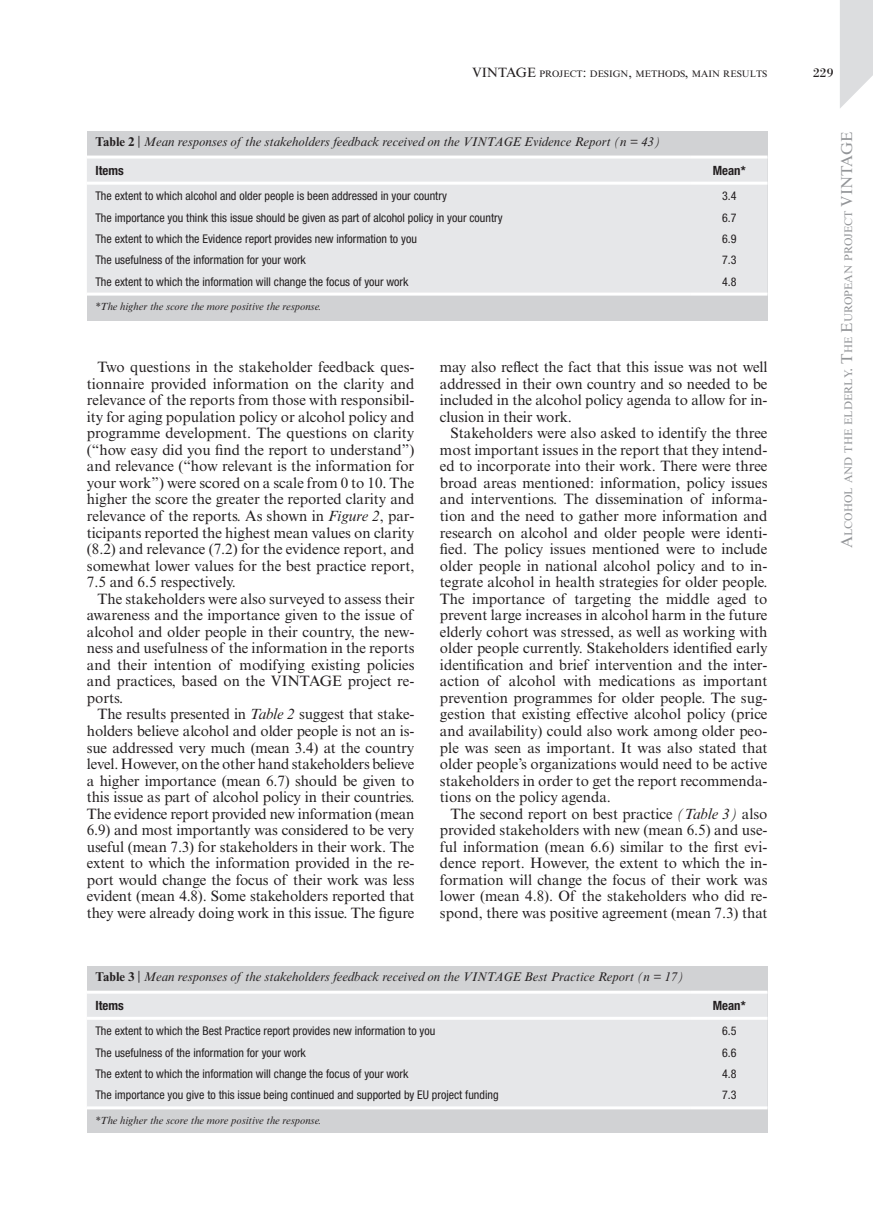
<style>
.page{position:relative;width:873px;height:1212px;background:#fff}
.page>*{position:absolute;margin:0;border:0;box-sizing:border-box;transform-origin:0 0}
.t1{font:15px/16.5px "Times New Roman MT Std";color:#231f20;text-align:justify}
.t2{font:13.5px "Bodoni Std";color:#231f20}
.t3{font:italic 12.75px "Times New Roman MT Std";color:#231f20}
.t4{font:700 condensed 12.75px "Helvetica Neue LT Std";color:#231f20}
.t5{font:condensed 12px "Helvetica Neue LT Std";color:#231f20}
.t6{font:10.95px "Times New Roman MT Std";color:#939598}
.t7{font:italic 10.5px "Times New Roman MT Std";color:#231f20}
.t8{font:9.45px "Times New Roman MT Std";color:#231f20}
.s1{font-size:13.5px}
.s2{font-weight:700;font-style:normal}
.s3{font-style:normal}
.s4{font-style:italic}
.s5{font-size:15.75px}
</style>
<div class="page">
<div style="left:87px;top:131px;width:680px;height:189px;background:#d1d2d4"></div>
<div style="left:87px;top:158px;width:680px;height:134px;background:#e6e7e9"></div>
<hr style="left:87px;top:155px;width:604px;height:3px;background:#fff">
<hr style="left:691px;top:155px;width:76px;height:3px;background:#fff">
<hr style="left:87px;top:182px;width:604px;height:3px;background:#fff">
<hr style="left:691px;top:182px;width:76px;height:3px;background:#fff">
<hr style="left:87px;top:292px;width:604px;height:3px;background:#fff">
<hr style="left:691px;top:292px;width:76px;height:3px;background:#fff">
<div style="left:87px;top:965px;width:680px;height:167px;background:#d1d2d4"></div>
<div style="left:87px;top:993px;width:680px;height:113px;background:#e6e7e9"></div>
<hr style="left:87px;top:1106px;width:604px;height:3px;background:#fff">
<hr style="left:691px;top:1106px;width:76px;height:3px;background:#fff">
<hr style="left:87px;top:990px;width:604px;height:3px;background:#fff">
<hr style="left:691px;top:990px;width:76px;height:3px;background:#fff">
<hr style="left:87px;top:1016px;width:604px;height:3px;background:#fff">
<hr style="left:691px;top:1016px;width:76px;height:3px;background:#fff">
<svg style="left:840px;top:0;width:33px;height:108px;background:#e1e2e3"></svg>
<p class="t8" style="left:472px;top:68px;width:297px"><span class="s1">VINTAGE</span> project<span class="s1">:</span> design<span class="s1">,</span> methods<span class="s1">,</span> main results</p>
<p class="t2" style="left:813px;top:64px;width:22px">229</p>
<p class="t3" style="left:95px;top:135px;width:566px"><span class="s2">Table 2</span> <span class="s3">|</span> Mean responses of the stakeholders feedback received on the VINTAGE Evidence Report (n = 43)</p>
<p class="t4" style="left:95px;top:162px;width:30px">Items</p>
<p class="t4" style="left:713px;top:162px;width:34px">Mean*</p>
<p class="t5" style="left:95px;top:189px;width:353px">The extent to which alcohol and older people is been addressed in your country</p>
<p class="t5" style="left:722px;top:189px;width:16px">3.4</p>
<p class="t5" style="left:95px;top:210px;width:409px">The importance you think this issue should be given as part of alcohol policy in your country</p>
<p class="t5" style="left:722px;top:210px;width:16px">6.7</p>
<p class="t5" style="left:95px;top:232px;width:323px">The extent to which the Evidence report provides new information to you</p>
<p class="t5" style="left:722px;top:232px;width:16px">6.9</p>
<p class="t5" style="left:95px;top:253px;width:212px">The usefulness of the information for your work</p>
<p class="t5" style="left:722px;top:253px;width:16px">7.3</p>
<p class="t5" style="left:95px;top:274px;width:314px">The extent to which the information will change the focus of your work</p>
<p class="t5" style="left:722px;top:274px;width:16px">4.8</p>
<p class="t7" style="left:95px;top:300px;width:228px">*The higher the score the more positive the response.</p>
<p class="t1" style="left:87px;top:359px;width:329px;text-indent:11px">Two questions in the stakeholder feedback ques&shy;tionnaire provided information on the clarity and relevance of the reports from those with responsibil&shy;ity for aging population policy or alcohol policy and programme development. The questions on clarity (“how easy did you find the report to understand”) and relevance (“how relevant is the information for your work”) were scored on a scale from 0 to 10. The higher the score the greater the reported clarity and relevance of the reports. As shown in <span class="s4">Figure 2</span>, par&shy;ticipants reported the highest mean values on clarity (8.2) and relevance (7.2) for the evidence report, and somewhat lower values for the best practice report, 7.5 and 6.5 respectively.</p>
<p class="t1" style="left:87px;top:590px;width:329px;text-indent:11px">The stakeholders were also surveyed to assess their awareness and the importance given to the issue of alcohol and older people in their country, the new&shy;ness and usefulness of the information in the reports and their intention of modifying existing policies and practices, based on the VINTAGE project re&shy;ports.</p>
<p class="t1" style="left:87px;top:706px;width:329px;text-indent:11px">The results presented in <span class="s4">Table 2</span> suggest that stake&shy;holders believe alcohol and older people is not an is&shy;sue addressed very much (mean 3.4) at the country level. However, on the other hand stakeholders believe a higher importance (mean 6.7) should be given to this issue as part of alcohol policy in their countries.<br>The evidence report provided new information (mean 6.9) and most importantly was considered to be very useful (mean 7.3) for stakeholders in their work. The extent to which the information provided in the re&shy;port would change the focus of their work was less evident (mean 4.8). Some stakeholders reported that they were already doing work in this issue. The figure</p>
<p class="t1" style="left:440px;top:359px;width:329px">may also reflect the fact that this issue was not well addressed in their own country and so needed to be included in the alcohol policy agenda to allow for in&shy;clusion in their work.</p>
<p class="t1" style="left:440px;top:425px;width:329px;text-indent:11px">Stakeholders were also asked to identify the three most important issues in the report that they intend&shy;ed to incorporate into their work. There were three broad areas mentioned: information, policy issues and interventions. The dissemination of informa&shy;tion and the need to gather more information and research on alcohol and older people were identi&shy;fied. The policy issues mentioned were to include older people in national alcohol policy and to in&shy;tegrate alcohol in health strategies for older people.<br>The importance of targeting the middle aged to prevent large increases in alcohol harm in the future elderly cohort was stressed, as well as working with older people currently. Stakeholders identified early identification and brief intervention and the inter&shy;action of alcohol with medications as important prevention programmes for older people. The sug&shy;gestion that existing effective alcohol policy (price and availability) could also work among older peo&shy;ple was seen as important. It was also stated that older people’s organizations would need to be active stakeholders in order to get the report recommenda&shy;tions on the policy agenda.</p>
<p class="t1" style="left:440px;top:805px;width:329px;text-indent:11px">The second report on best practice <span class="s4">(Table 3)</span> also provided stakeholders with new (mean 6.5) and use&shy;ful information (mean 6.6) similar to the first evi&shy;dence report. However, the extent to which the in&shy;formation will change the focus of their work was lower (mean 4.8). Of the stakeholders who did re&shy;spond, there was positive agreement (mean 7.3) that</p>
<p class="t3" style="left:95px;top:969px;width:590px"><span class="s2">Table 3</span> <span class="s3">|</span> Mean responses of the stakeholders feedback received on the VINTAGE Best Practice Report (n = 17)</p>
<p class="t4" style="left:95px;top:997px;width:30px">Items</p>
<p class="t4" style="left:713px;top:997px;width:34px">Mean*</p>
<p class="t5" style="left:95px;top:1024px;width:341px">The extent to which the Best Practice report provides new information to you</p>
<p class="t5" style="left:722px;top:1024px;width:16px">6.5</p>
<p class="t5" style="left:95px;top:1045px;width:212px">The usefulness of the information for your work</p>
<p class="t5" style="left:722px;top:1045px;width:16px">6.6</p>
<p class="t5" style="left:95px;top:1066px;width:314px">The extent to which the information will change the focus of your work</p>
<p class="t5" style="left:722px;top:1066px;width:16px">4.8</p>
<p class="t5" style="left:95px;top:1088px;width:405px">The importance you give to this issue being continued and supported by EU project funding</p>
<p class="t5" style="left:722px;top:1088px;width:16px">7.3</p>
<p class="t7" style="left:95px;top:1114px;width:228px">*The higher the score the more positive the response.</p>
<p class="t6" style="left:842px;top:548px;width:417px;rotate:-90deg"><span class="s5">A</span>lcohol and the elderly<span class="s5">. T</span>he <span class="s5">E</span>uropean project <span class="s5">VINTAGE</span></p>
</div>
